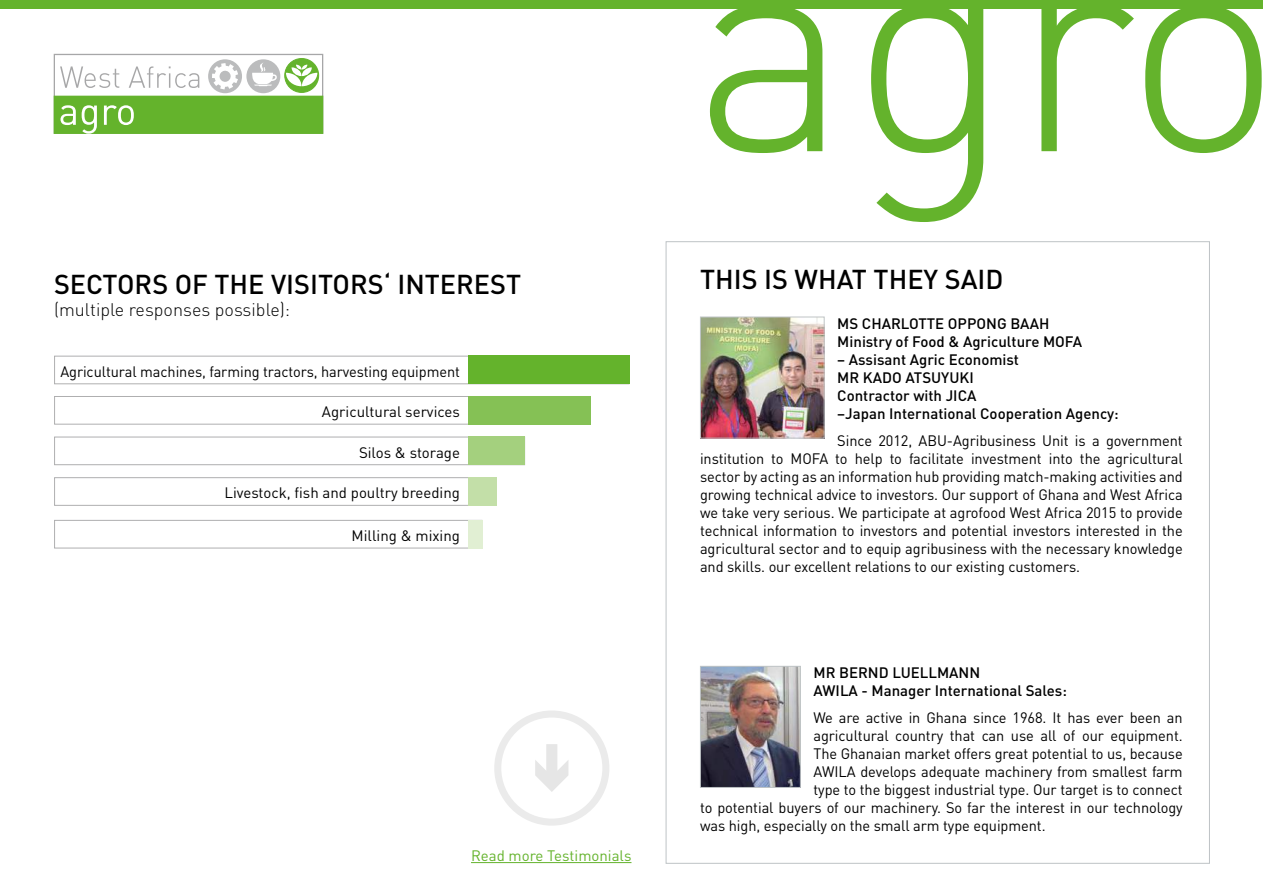
<style>
.page{position:relative;width:1263px;height:893px;background:#fff}
.page>*{position:absolute;margin:0;border:0;box-sizing:border-box;transform-origin:0 0}
.t1{font:300 300px "DIN";color:#64b32c}
.t2{font:500 27px "DIN";color:#000}
.t3{font:300 18px "DIN";color:#000}
.t4{font:15px/18px "DIN";letter-spacing:-.005em;color:#000;text-align:justify}
.t5{font:500 15px/18px "DIN";color:#000}
.t6{font:15px "DIN";color:#64b32c}
</style>
<div class="page">
<div style="left:54px;top:396px;width:536px;height:28px;border:1px solid #afafb0"></div>
<div style="left:54px;top:356px;width:575px;height:28px;background:#fff;border:1px solid #afafb0"></div>
<div style="left:54px;top:477px;width:442px;height:29px;background:#fff;border:1px solid #afafb0"></div>
<div style="left:54px;top:437px;width:471px;height:28px;border:1px solid #afafb0"></div>
<div style="left:54px;top:520px;width:428px;height:28px;border:1px solid #afafb0"></div>
<div style="left:468px;top:356px;width:161px;height:28px;background:#64b32c"></div>
<div style="left:468px;top:396px;width:122px;height:28px;background:#85c155"></div>
<div style="left:468px;top:477px;width:28px;height:29px;background:#c3dfa8"></div>
<div style="left:468px;top:437px;width:57px;height:28px;background:#a4d07e"></div>
<div style="left:0;top:0;width:1263px;height:9px;background:#64b32c"></div>
<div style="left:54px;top:54px;width:269px;height:80px;border:1px solid #a7a7a8"></div>
<div style="left:54px;top:96px;width:269px;height:38px;background:#64b32c"></div>
<svg style="left:61px;top:105px;width:15px;height:20px"></svg>
<svg style="left:82px;top:105px;width:15px;height:29px"></svg>
<svg style="left:104px;top:105px;width:30px;height:20px"></svg>
<div style="left:208px;top:59px;width:34px;height:34px;background:#bbbcbd;border-radius:50%"></div>
<svg style="left:212px;top:63px;width:26px;height:26px"></svg>
<div style="left:246px;top:59px;width:34px;height:34px;background:#bbbcbd;border-radius:50%"></div>
<svg style="left:252px;top:63px;width:25px;height:23px"></svg>
<div style="left:285px;top:59px;width:34px;height:33px;background:#64b32c;border-radius:50%"></div>
<div style="left:285px;top:58px;width:34px;height:35px;border:1px solid #64b32c;border-radius:50%"></div>
<svg style="left:286px;top:65px;width:31px;height:21px"></svg>
<svg style="left:60px;top:66px;width:59px;height:22px"></svg>
<svg style="left:129px;top:66px;width:70px;height:22px"></svg>
<div style="left:468px;top:520px;width:14px;height:28px;background:#e1efd3"></div>
<img style="left:702px;top:319px;width:120px;height:117px">
<div style="left:700px;top:317px;width:124px;height:121px;border:1px solid #bfc4c6"></div>
<img style="left:702px;top:668px;width:97px;height:118px">
<div style="left:700px;top:666px;width:101px;height:122px;border:1px solid #bfc4c6"></div>
<hr style="left:471px;top:862px;width:160px;height:1px;background:#64b32c">
<div style="left:494px;top:710px;width:115px;height:116px;border:7px solid #ebebeb;border-radius:50%"></div>
<svg style="left:535px;top:744px;width:33px;height:48px"></svg>
<h2 class="t2" style="left:54px;top:267px;width:469px">SECTORS OF THE VISITORS‘ INTEREST</h2>
<p class="t3" style="left:54px;top:298px;width:238px">(multiple responses possible):</p>
<p class="t4" style="left:60px;top:362px;width:401px">Agricultural machines, farming tractors, harvesting equipment</p>
<p class="t4" style="left:322px;top:402px;width:140px">Agricultural services</p>
<p class="t4" style="left:359px;top:443px;width:102px">Silos &amp; storage</p>
<p class="t4" style="left:224px;top:483px;width:237px">Livestock, fish and poultry breeding</p>
<p class="t4" style="left:352px;top:526px;width:110px">Milling &amp; mixing</p>
<p class="t6" style="left:471px;top:846px;width:162px">Read more Testimonials</p>
<h1 class="t1" style="left:693px;top:-141px;width:591px">agro</h1>
<h2 class="t2" style="left:700px;top:262px;width:305px">THIS IS WHAT THEY SAID</h2>
<p class="t5" style="left:837px;top:314px;width:246px">MS CHARLOTTE OPPONG BAAH<br>Ministry of Food &amp; Agriculture MOFA</p>
<p class="t5" style="left:837px;top:350px;width:283px">– Assisant Agric Economist<br>MR KADO ATSUYUKI<br>Contractor with JICA<br>–Japan International Cooperation Agency:</p>
<p class="t4" style="left:700px;top:431px;width:484px;text-indent:137px">Since 2012, ABU-Agribusiness Unit is a government institution to MOFA to help to facilitate investment into the agricultural sector by acting as an information hub providing match-making activities and growing technical advice to investors. Our support of Ghana and West Africa we take very serious. We participate at agrofood West Africa 2015 to provide technical information to investors and potential investors interested in the agricultural sector and to equip agribusiness with the necessary knowledge and skills. our excellent relations to our existing customers.</p>
<p class="t5" style="left:813px;top:663px;width:255px">MR BERND LUELLMANN<br>AWILA - Manager International Sales:</p>
<p class="t4" style="left:813px;top:709px;width:371px">We are active in Ghana since 1968. It has ever been an</p>
<p class="t4" style="left:813px;top:727px;width:371px">agricultural country that can use all of our equipment.</p>
<p class="t4" style="left:813px;top:745px;width:371px">The Ghanaian market offers great potential to us, because</p>
<p class="t4" style="left:813px;top:763px;width:371px">AWILA develops adequate machinery from smallest farm</p>
<p class="t4" style="left:813px;top:781px;width:371px">type to the biggest industrial type. Our target is to connect</p>
<p class="t4" style="left:700px;top:799px;width:484px">to potential buyers of our machinery. So far the interest in our technology</p>
<p class="t4" style="left:700px;top:817px;width:347px">was high, especially on the small arm type equipment.</p>
</div>
